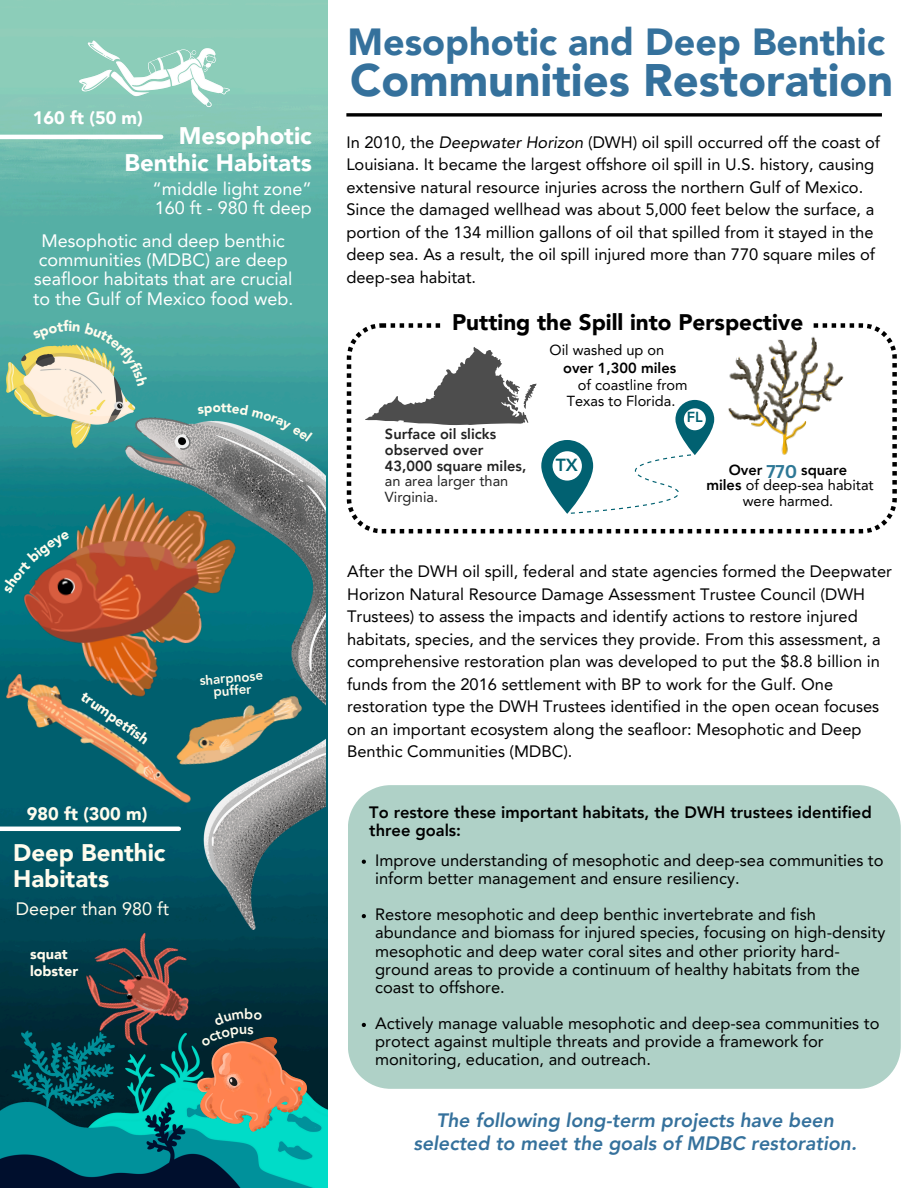
<style>
.page{position:relative;width:918px;height:1188px;background:#fff}
.page>*{position:absolute;margin:0;border:0;box-sizing:border-box;transform-origin:0 0}
.t1{font:900 45.45px "Avenir LT Pro";color:#35719c}
.t2{font:900 37.8px "Avenir LT Pro";color:#35719c}
.t3{font:900 24px/27px "Avenir LT Pro";color:#fff;text-align:right}
.t4{font:900 24px/25.8px "Avenir LT Pro";color:#fffced}
.t5{font:900 22.5px "Avenir LT Pro";color:#000}
.t6{font:italic 800 19.35px/22.5px "Avenir LT Pro";color:#35719c;text-align:center}
.t7{font:18px/19.2px "Avenir LT Pro";color:#fff}
.t8{font:18px "Avenir LT Pro";color:#fffced}
.t9{font:900 18px "Avenir LT Pro";color:#fffced}
.t10{font:900 18px "Avenir LT Pro";color:#fff}
.t11{font:700 18px "Canva Sans";color:#2e7896}
.t12{font:800 17.55px "Avenir LT Pro";color:#016171}
.t13{font:16.5px/22.5px "Avenir LT Pro";color:#000}
.t14{font:800 16.5px/18px "Avenir LT Pro";color:#000}
.t15{font:14.55px "Avenir LT Pro";color:#000}
.t16{font:800 14.55px/15.8px "Avenir LT Pro";color:#232323}
.t17{font:14.55px/15.8px "Avenir LT Pro";color:#232323}
.t18{font:800 14.55px "Avenir LT Pro";color:#000}
.t19{font:800 14.55px "Avenir LT Pro";color:#016171}
.t20{font:900 14.4px/16.8px "Avenir LT Pro";color:#fffced}
.t21{font:800 14.4px "Avenir LT Pro";color:#fffced}
.t22{font:800 13.35px/12.6px "Avenir LT Pro";color:#fffced;text-align:center}
.s1{font-style:italic}
.s2{font-weight:800}
</style>
<div class="page">
<img style="left:0;top:0;width:328px;height:1008px">
<img style="left:0;top:1008px;width:328px;height:180px">
<img style="left:106px;top:374px;width:219px;height:568px">
<img style="left:70px;top:0;width:166px;height:114px">
<hr style="left:0;top:135px;width:161px;height:4px;background:#fff">
<img style="left:0;top:457px;width:250px;height:179px">
<img style="left:215px;top:636px;width:113px;height:193px">
<img style="left:0;top:625px;width:215px;height:239px">
<svg style="left:347px;top:323px;width:550px;height:210px"></svg>
<img style="left:721px;top:328px;width:128px;height:133px">
<svg style="left:346px;top:113px;width:536px;height:4px;background:#272727"></svg>
<div style="left:348px;top:785px;width:553px;height:304px;background:#afd1c7"></div>
<svg style="left:364px;top:346px;width:350px;height:168px"></svg>
<img style="left:0;top:324px;width:148px;height:136px">
<img style="left:194px;top:1022px;width:113px;height:114px">
<img style="left:62px;top:912px;width:154px;height:152px">
<svg style="left:362px;top:860px;width:4px;height:4px"></svg>
<svg style="left:362px;top:914px;width:4px;height:4px"></svg>
<svg style="left:362px;top:1023px;width:4px;height:4px"></svg>
<div style="left:443px;top:308px;width:369px;height:32px;background:#fff;border-radius:8px"></div>
<svg style="left:4px;top:531px;width:66px;height:63px;background:#276b6e"></svg>
<svg style="left:33px;top:320px;width:116px;height:66px;background:#89bca7"></svg>
<svg style="left:133px;top:731px;width:17px;height:14px"></svg>
<svg style="left:198px;top:403px;width:115px;height:39px;background:#56a3a3"></svg>
<svg style="left:201px;top:1011px;width:61px;height:36px;background:#163037"></svg>
<p class="t10" style="left:33px;top:110px;width:112px">160 ft (50 m)</p>
<h5 class="t3" style="left:125px;top:124px;width:189px">Mesophotic<br>Benthic Habitats</h5>
<p class="t7" style="left:153px;top:180px;width:161px">“middle light zone”<br>160 ft - 980 ft deep</p>
<p class="t7" style="left:33px;top:233px;width:262px;text-align:center">Mesophotic and deep benthic communities (MDBC) are deep seafloor habitats that are crucial to the Gulf of Mexico food web.</p>
<p class="t20" style="left:87px;top:689px;width:34px;rotate:35deg">trum</p>
<p class="t20" style="left:113px;top:708px;width:34px;rotate:36deg">petfi</p>
<p class="t9" style="left:27px;top:806px;width:122px">980 ft (300 m)</p>
<h3 class="t4" style="left:13px;top:842px;width:154px">Deep Benthic<br>Habitats</h3>
<h4 class="t8" style="left:16px;top:902px;width:155px">Deeper than 980 ft</h4>
<p class="t20" style="left:30px;top:947px;width:50px">squat lobster</p>
<p class="t22" style="left:199px;top:675px;width:65px;rotate:-5deg">sharpnose puffer</p>
<p class="t21" style="left:244px;top:1008px;width:11px">b</p>
<h2 class="t2" style="left:348px;top:26px;width:539px">Mesophotic and Deep Benthic</h2>
<h1 class="t1" style="left:350px;top:62px;width:545px">Communities Restoration</h1>
<p class="t13" style="left:346px;top:132px;width:535px">In 2010, the <span class="s1">Deepwater Horizon</span> (DWH) oil spill occurred off the coast of Louisiana. It became the largest offshore oil spill in U.S. history, causing extensive natural resource injuries across the northern Gulf of Mexico.<br>Since the damaged wellhead was about 5,000 feet below the surface, a portion of the 134 million gallons of oil that spilled from it stayed in the deep sea. As a result, the oil spill injured more than 770 square miles of deep-sea habitat.</p>
<h3 class="t5" style="left:452px;top:313px;width:353px">Putting the Spill into Perspective</h3>
<p class="t15" style="left:550px;top:344px;width:116px">Oil washed up on</p>
<p class="t18" style="left:563px;top:362px;width:115px">over 1,300 miles</p>
<p class="t15" style="left:578px;top:379px;width:111px">of coastline from</p>
<p class="t16" style="left:385px;top:428px;width:143px">Surface oil slicks observed over<br>43,000 square miles,</p>
<p class="t17" style="left:385px;top:475px;width:125px">an area larger than<br>Virginia.</p>
<p class="t15" style="left:567px;top:395px;width:110px">Texas to Florida.</p>
<p class="t19" style="left:687px;top:411px;width:17px">FL</p>
<p class="t12" style="left:556px;top:458px;width:24px">TX</p>
<p class="t18" style="left:729px;top:464px;width:35px">Over</p>
<p class="t18" style="left:801px;top:464px;width:47px">square</p>
<p class="t15" style="left:706px;top:479px;width:169px"><span class="s2">miles</span> of deep-sea habitat</p>
<p class="t15" style="left:743px;top:495px;width:92px">were harmed.</p>
<p class="t11" style="left:767px;top:459px;width:32px">770</p>
<p class="t13" style="left:347px;top:562px;width:546px">After the DWH oil spill, federal and state agencies formed the Deepwater Horizon Natural Resource Damage Assessment Trustee Council (DWH Trustees) to assess the impacts and identify actions to restore injured habitats, species, and the services they provide. From this assessment, a comprehensive restoration plan was developed to put the $8.8 billion in funds from the 2016 settlement with BP to work for the Gulf. One restoration type the DWH Trustees identified in the open ocean focuses on an important ecosystem along the seafloor: Mesophotic and Deep Benthic Communities (MDBC).</p>
<p class="t14" style="left:369px;top:805px;width:504px">To restore these important habitats, the DWH trustees identified three goals:</p>
<p class="t13" style="left:375px;top:853px;width:510px;line-height:18.1px">Improve understanding of mesophotic and deep-sea communities to inform better management and ensure resiliency.</p>
<p class="t13" style="left:375px;top:907px;width:512px;line-height:18.1px">Restore mesophotic and deep benthic invertebrate and fish abundance and biomass for injured species, focusing on high-density mesophotic and deep water coral sites and other priority hard&shy;ground areas to provide a continuum of healthy habitats from the coast to offshore.</p>
<p class="t13" style="left:375px;top:1016px;width:506px;line-height:18.1px">Actively manage valuable mesophotic and deep-sea communities to protect against multiple threats and provide a framework for monitoring, education, and outreach.</p>
<p class="t6" style="left:413px;top:1111px;width:445px">The following long-term projects have been selected to meet the goals of MDBC restoration.</p>
</div>
